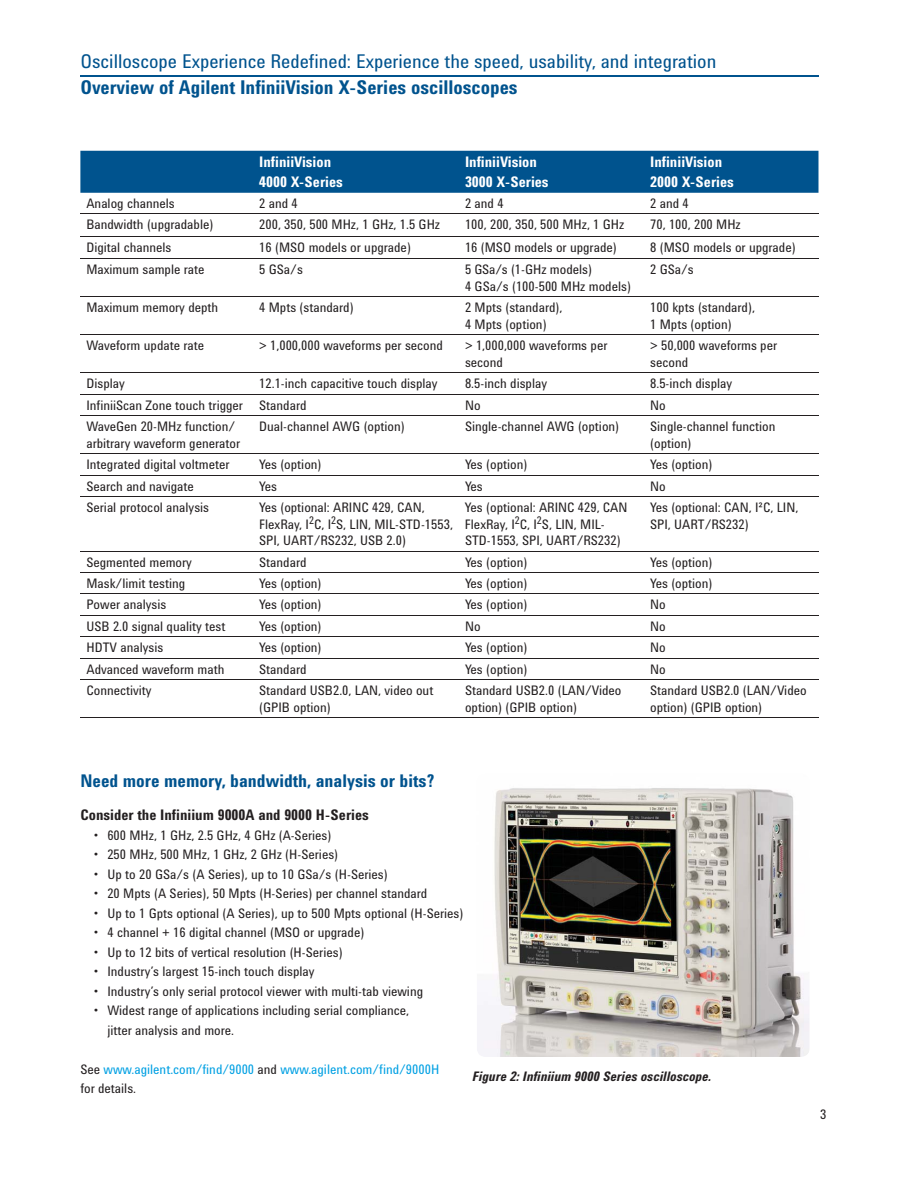
<style>
.page{position:relative;width:918px;height:1188px;background:#fff}
.page>*{position:absolute;margin:0;border:0;box-sizing:border-box;transform-origin:0 0}
.t1{font:19.5px "Agilent Condensed CFF";color:#00538e}
.t2{font:700 19.5px "Agilent Condensed CFF";color:#00538e}
.t3{font:700 18px "Agilent Condensed CFF";color:#00538e}
.t4{font:700 15px/19.5px "Agilent Condensed CFF";color:#fff}
.t5{font:700 15px "Agilent Condensed CFF";color:#231f20}
.t6{font:13.5px/16.5px "Agilent Condensed CFF";color:#231f20}
.t7{font:13.5px/19.5px "Agilent Condensed CFF";color:#00a0e3}
.t8{font:italic 700 13.5px "Agilent Condensed CFF";color:#231f20}
.s1{color:#231f20}
</style>
<div class="page">
<div style="left:80px;top:151px;width:739px;height:42px;background:#00538e"></div>
<hr style="left:80px;top:213px;width:739px;height:1px;background:#231f20">
<hr style="left:80px;top:236px;width:739px;height:1px;background:#231f20">
<hr style="left:80px;top:259px;width:739px;height:1px;background:#231f20">
<hr style="left:80px;top:296px;width:739px;height:1px;background:#231f20">
<hr style="left:80px;top:334px;width:739px;height:1px;background:#231f20">
<hr style="left:80px;top:372px;width:739px;height:1px;background:#231f20">
<hr style="left:80px;top:394px;width:739px;height:1px;background:#231f20">
<hr style="left:80px;top:415px;width:739px;height:1px;background:#231f20">
<hr style="left:80px;top:453px;width:739px;height:1px;background:#231f20">
<hr style="left:80px;top:475px;width:739px;height:1px;background:#231f20">
<hr style="left:80px;top:496px;width:739px;height:1px;background:#231f20">
<hr style="left:80px;top:551px;width:739px;height:1px;background:#231f20">
<hr style="left:80px;top:572px;width:739px;height:1px;background:#231f20">
<hr style="left:80px;top:594px;width:739px;height:1px;background:#231f20">
<hr style="left:80px;top:615px;width:739px;height:1px;background:#231f20">
<hr style="left:80px;top:637px;width:739px;height:1px;background:#231f20">
<hr style="left:80px;top:658px;width:739px;height:1px;background:#231f20">
<hr style="left:80px;top:679px;width:739px;height:1px;background:#231f20">
<hr style="left:80px;top:717px;width:739px;height:1px;background:#231f20">
<img style="left:477px;top:774px;width:333px;height:283px;border-radius:9px">
<hr style="left:80px;top:75px;width:738px;height:1px;background:#00538e">
<h1 class="t1" style="left:80px;top:54px;width:637px">Oscilloscope Experience Redefined: Experience the speed, usability, and integration</h1>
<h1 class="t2" style="left:80px;top:81px;width:439px">Overview of Agilent InfiniiVision X-Series oscilloscopes</h1>
<p class="t4" style="left:259px;top:154px;width:85px">InfiniiVision<br>4000 X-Series</p>
<p class="t4" style="left:465px;top:154px;width:85px">InfiniiVision<br>3000 X-Series</p>
<p class="t4" style="left:650px;top:154px;width:85px">InfiniiVision<br>2000 X-Series</p>
<p class="t6" style="left:86px;top:196px;width:90px">Analog channels</p>
<p class="t6" style="left:259px;top:196px;width:40px">2 and 4</p>
<p class="t6" style="left:465px;top:196px;width:40px">2 and 4</p>
<p class="t6" style="left:650px;top:196px;width:40px">2 and 4</p>
<p class="t6" style="left:86px;top:218px;width:128px">Bandwidth (upgradable)</p>
<p class="t6" style="left:259px;top:218px;width:182px">200, 350, 500 MHz, 1 GHz, 1.5 GHz</p>
<p class="t6" style="left:465px;top:218px;width:161px">100, 200, 350, 500 MHz, 1 GHz</p>
<p class="t6" style="left:650px;top:218px;width:92px">70, 100, 200 MHz</p>
<p class="t6" style="left:86px;top:240px;width:87px">Digital channels</p>
<p class="t6" style="left:259px;top:240px;width:153px">16 (MSO models or upgrade)</p>
<p class="t6" style="left:465px;top:240px;width:153px">16 (MSO models or upgrade)</p>
<p class="t6" style="left:650px;top:240px;width:147px">8 (MSO models or upgrade)</p>
<p class="t6" style="left:86px;top:263px;width:120px">Maximum sample rate</p>
<p class="t6" style="left:259px;top:263px;width:45px">5 GSa/s</p>
<p class="t6" style="left:465px;top:263px;width:167px">5 GSa/s (1-GHz models)<br>4 GSa/s (100-500 MHz models)</p>
<p class="t6" style="left:650px;top:263px;width:45px">2 GSa/s</p>
<p class="t6" style="left:86px;top:301px;width:133px">Maximum memory depth</p>
<p class="t6" style="left:259px;top:301px;width:96px">4 Mpts (standard)</p>
<p class="t6" style="left:465px;top:301px;width:99px">2 Mpts (standard),<br>4 Mpts (option)</p>
<p class="t6" style="left:650px;top:301px;width:106px">100 kpts (standard),<br>1 Mpts (option)</p>
<p class="t6" style="left:86px;top:339px;width:119px">Waveform update rate</p>
<p class="t6" style="left:259px;top:339px;width:185px">&gt; 1,000,000 waveforms per second</p>
<p class="t6" style="left:465px;top:339px;width:144px">&gt; 1,000,000 waveforms per second</p>
<p class="t6" style="left:650px;top:339px;width:128px">&gt; 50,000 waveforms per second</p>
<p class="t6" style="left:86px;top:377px;width:40px">Display</p>
<p class="t6" style="left:259px;top:377px;width:180px">12.1-inch capacitive touch display</p>
<p class="t6" style="left:465px;top:377px;width:84px">8.5-inch display</p>
<p class="t6" style="left:650px;top:377px;width:84px">8.5-inch display</p>
<p class="t6" style="left:86px;top:398px;width:222px">InfiniiScan Zone touch trigger Standard</p>
<p class="t6" style="left:465px;top:398px;width:17px">No</p>
<p class="t6" style="left:650px;top:398px;width:17px">No</p>
<p class="t6" style="left:86px;top:420px;width:155px">WaveGen 20-MHz function/ arbitrary waveform generator</p>
<p class="t6" style="left:259px;top:420px;width:147px">Dual-channel AWG (option)</p>
<p class="t6" style="left:465px;top:420px;width:156px">Single-channel AWG (option)</p>
<p class="t6" style="left:650px;top:420px;width:127px">Single-channel function (option)</p>
<p class="t6" style="left:86px;top:458px;width:145px">Integrated digital voltmeter</p>
<p class="t6" style="left:259px;top:458px;width:64px">Yes (option)</p>
<p class="t6" style="left:465px;top:458px;width:64px">Yes (option)</p>
<p class="t6" style="left:650px;top:458px;width:64px">Yes (option)</p>
<p class="t6" style="left:86px;top:479px;width:109px">Search and navigate</p>
<p class="t6" style="left:259px;top:479px;width:19px">Yes</p>
<p class="t6" style="left:465px;top:479px;width:19px">Yes</p>
<p class="t6" style="left:650px;top:479px;width:17px">No</p>
<p class="t6" style="left:86px;top:501px;width:124px">Serial protocol analysis</p>
<p class="t6" style="left:259px;top:501px;width:195px">Yes (optional: ARINC 429, CAN,<br>FlexRay, I<sup>2</sup>C, I<sup>2</sup>S, LIN, MIL-STD-1553,<br>SPI, UART/RS232, USB 2.0)</p>
<p class="t6" style="left:465px;top:501px;width:164px">Yes (optional: ARINC 429, CAN<br>FlexRay, I<sup>2</sup>C, I<sup>2</sup>S, LIN, MIL-<br>STD-1553, SPI, UART/RS232)</p>
<p class="t6" style="left:650px;top:501px;width:150px">Yes (optional: CAN, I²C, LIN,<br>SPI, UART/RS232)</p>
<p class="t6" style="left:86px;top:555px;width:107px">Segmented memory</p>
<p class="t6" style="left:259px;top:555px;width:49px">Standard</p>
<p class="t6" style="left:465px;top:555px;width:64px">Yes (option)</p>
<p class="t6" style="left:650px;top:555px;width:64px">Yes (option)</p>
<p class="t6" style="left:86px;top:577px;width:100px">Mask/limit testing</p>
<p class="t6" style="left:259px;top:577px;width:64px">Yes (option)</p>
<p class="t6" style="left:465px;top:577px;width:64px">Yes (option)</p>
<p class="t6" style="left:650px;top:577px;width:64px">Yes (option)</p>
<p class="t6" style="left:86px;top:598px;width:81px">Power analysis</p>
<p class="t6" style="left:259px;top:598px;width:64px">Yes (option)</p>
<p class="t6" style="left:465px;top:598px;width:64px">Yes (option)</p>
<p class="t6" style="left:650px;top:598px;width:17px">No</p>
<p class="t6" style="left:86px;top:620px;width:141px">USB 2.0 signal quality test</p>
<p class="t6" style="left:259px;top:620px;width:64px">Yes (option)</p>
<p class="t6" style="left:465px;top:620px;width:17px">No</p>
<p class="t6" style="left:650px;top:620px;width:17px">No</p>
<p class="t6" style="left:86px;top:641px;width:78px">HDTV analysis</p>
<p class="t6" style="left:259px;top:641px;width:64px">Yes (option)</p>
<p class="t6" style="left:465px;top:641px;width:64px">Yes (option)</p>
<p class="t6" style="left:650px;top:641px;width:17px">No</p>
<p class="t6" style="left:86px;top:662px;width:140px">Advanced waveform math</p>
<p class="t6" style="left:259px;top:662px;width:49px">Standard</p>
<p class="t6" style="left:465px;top:662px;width:64px">Yes (option)</p>
<p class="t6" style="left:650px;top:662px;width:17px">No</p>
<p class="t6" style="left:86px;top:684px;width:67px">Connectivity</p>
<p class="t6" style="left:259px;top:684px;width:176px">Standard USB2.0, LAN, video out (GPIB option)</p>
<p class="t6" style="left:465px;top:684px;width:158px">Standard USB2.0 (LAN/Video option) (GPIB option)</p>
<p class="t6" style="left:650px;top:684px;width:158px">Standard USB2.0 (LAN/Video option) (GPIB option)</p>
<h2 class="t3" style="left:80px;top:774px;width:356px">Need more memory, bandwidth, analysis or bits?</h2>
<p class="t5" style="left:80px;top:810px;width:290px">Consider the Infiniium 9000A and 9000 H-Series</p>
<p class="t6" style="left:94px;top:828px;width:239px">• 600 MHz, 1 GHz, 2.5 GHz, 4 GHz (A-Series)</p>
<p class="t6" style="left:94px;top:848px;width:246px">• 250 MHz, 500 MHz, 1 GHz, 2 GHz (H-Series)</p>
<p class="t6" style="left:94px;top:867px;width:295px">• Up to 20 GSa/s (A Series), up to 10 GSa/s (H-Series)</p>
<p class="t6" style="left:94px;top:887px;width:335px">• 20 Mpts (A Series), 50 Mpts (H-Series) per channel standard</p>
<p class="t6" style="left:94px;top:906px;width:371px">• Up to 1 Gpts optional (A Series), up to 500 Mpts optional (H-Series)</p>
<p class="t6" style="left:94px;top:926px;width:272px">• 4 channel + 16 digital channel (MSO or upgrade)</p>
<p class="t6" style="left:94px;top:945px;width:250px">• Up to 12 bits of vertical resolution (H-Series)</p>
<p class="t6" style="left:94px;top:965px;width:222px">• Industry’s largest 15-inch touch display</p>
<p class="t6" style="left:94px;top:984px;width:331px">• Industry’s only serial protocol viewer with multi-tab viewing</p>
<p class="t6" style="left:107px;top:1002px;width:303px;line-height:19.5px;text-indent:-14px">• Widest range of applications including serial compliance, jitter analysis and more.</p>
<p class="t7" style="left:80px;top:1061px;width:360px"><span class="s1">See</span> www.agilent.com/find/9000 <span class="s1">and</span> www.agilent.com/find/9000H <span class="s1">for details.</span></p>
<p class="t8" style="left:472px;top:1072px;width:241px">Figure 2: Infiniium 9000 Series oscilloscope.</p>
<p class="t6" style="left:820px;top:1108px;width:8px">3</p>
</div>
